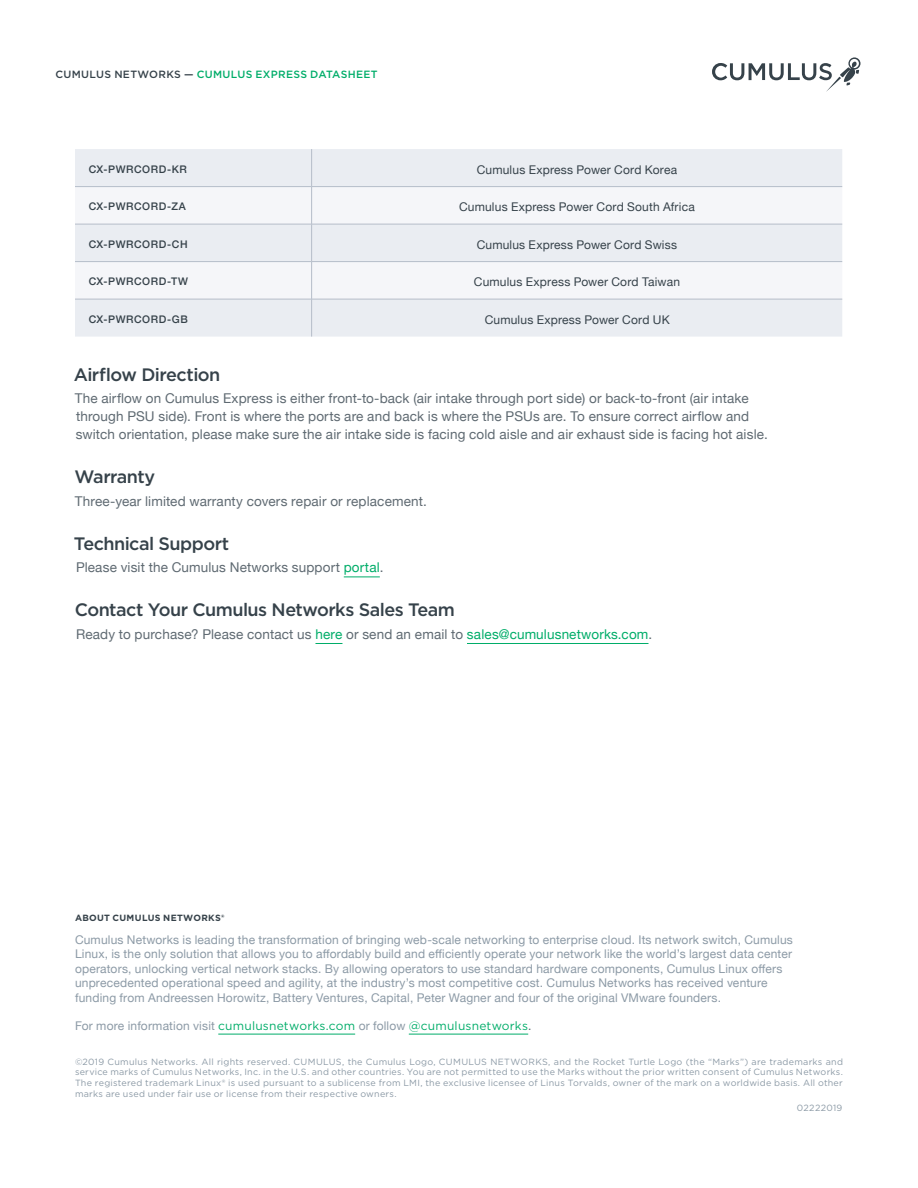
<style>
.page{position:relative;width:918px;height:1188px;background:#fff}
.page>*{position:absolute;margin:0;border:0;box-sizing:border-box;transform-origin:0 0}
.t1{font:500 18px "Gotham";letter-spacing:-.03em;color:#36424a}
.t2{font:13.5px/18px "Helvetica Neue";letter-spacing:.01em;color:#5f6a72}
.t3{font:12px/14.4px "Helvetica Neue";letter-spacing:.015em;color:#8c9aa6}
.t4{font:12px "Helvetica Neue";letter-spacing:.015em;color:#36424a}
.t5{font:12px "Gotham";letter-spacing:.015em;color:#00ad69}
.t6{font:500 10.5px "Helvetica Neue";letter-spacing:.05em;color:#36424a}
.t7{font:500 10.5px "Gotham";letter-spacing:.03em;color:#00ad69}
.t8{font:9px/10.8px "Gotham";letter-spacing:.025em;color:#8c9aa6;text-align:justify}
.t9{font:700 9px "Gotham";letter-spacing:.03em;color:#36424a}
.s1{color:#36424a}
.s2{color:#00ad69}
.s3{font-family:"Helvetica Neue";color:#8c9aa6}
.s4{font-family:"Helvetica Neue";color:#5f6a72}
</style>
<div class="page">
<svg style="left:712px;top:57px;width:149px;height:35px"></svg>
<hr style="left:218px;top:1034px;width:137px;height:1px;background:#00ad69">
<hr style="left:409px;top:1034px;width:119px;height:1px;background:#00ad69">
<hr style="left:344px;top:577px;width:36px;height:1px;background:#00ad69">
<svg style="left:315px;top:643px;width:27px;height:1px"></svg>
<hr style="left:467px;top:643px;width:182px;height:1px;background:#00ad69">
<div style="left:75px;top:149px;width:767px;height:188px;background:#eaedf2"></div>
<svg style="left:75px;top:187px;width:767px;height:112px;fill:#f5f6f9"></svg>
<hr style="left:311px;top:149px;width:1px;height:37px;background:#b5bdc9">
<hr style="left:75px;top:186px;width:237px;height:1px;background:#b5bdc9">
<hr style="left:312px;top:186px;width:530px;height:1px;background:#b5bdc9">
<hr style="left:311px;top:187px;width:1px;height:37px;background:#b5bdc9">
<hr style="left:75px;top:224px;width:237px;height:1px;background:#b5bdc9">
<hr style="left:312px;top:224px;width:530px;height:1px;background:#b5bdc9">
<hr style="left:311px;top:224px;width:1px;height:37px;background:#b5bdc9">
<hr style="left:75px;top:261px;width:237px;height:1px;background:#b5bdc9">
<hr style="left:312px;top:261px;width:530px;height:1px;background:#b5bdc9">
<hr style="left:311px;top:262px;width:1px;height:37px;background:#b5bdc9">
<hr style="left:75px;top:299px;width:237px;height:1px;background:#b5bdc9">
<hr style="left:312px;top:299px;width:530px;height:1px;background:#b5bdc9">
<hr style="left:311px;top:299px;width:1px;height:38px;background:#b5bdc9">
<p class="t7" style="left:56px;top:68px;width:324px"><span class="s1">CUMULUS NETWORKS —</span> CUMULUS EXPRESS DATASHEET</p>
<p class="t6" style="left:89px;top:161px;width:100px">CX-PWRCORD-KR</p>
<p class="t4" style="left:477px;top:161px;width:202px">Cumulus Express Power Cord Korea</p>
<p class="t6" style="left:89px;top:198px;width:99px">CX-PWRCORD-ZA</p>
<p class="t4" style="left:459px;top:198px;width:237px">Cumulus Express Power Cord South Africa</p>
<p class="t6" style="left:89px;top:236px;width:100px">CX-PWRCORD-CH</p>
<p class="t4" style="left:477px;top:236px;width:202px">Cumulus Express Power Cord Swiss</p>
<p class="t6" style="left:89px;top:273px;width:101px">CX-PWRCORD-TW</p>
<p class="t4" style="left:474px;top:273px;width:208px">Cumulus Express Power Cord Taiwan</p>
<p class="t6" style="left:89px;top:311px;width:101px">CX-PWRCORD-GB</p>
<p class="t4" style="left:485px;top:311px;width:186px">Cumulus Express Power Cord UK</p>
<h1 class="t1" style="left:74px;top:363px;width:148px">Airflow Direction</h1>
<p class="t2" style="left:75px;top:390px;width:695px">The airflow on Cumulus Express is either front-to-back (air intake through port side) or back-to-front (air intake through PSU side). Front is where the ports are and back is where the PSUs are. To ensure correct airflow and switch orientation, please make sure the air intake side is facing cold aisle and air exhaust side is facing hot aisle.</p>
<h1 class="t1" style="left:74px;top:465px;width:82px">Warranty</h1>
<p class="t2" style="left:75px;top:493px;width:354px">Three-year limited warranty covers repair or replacement.</p>
<h1 class="t1" style="left:74px;top:532px;width:157px">Technical Support</h1>
<p class="t2" style="left:76px;top:559px;width:309px">Please visit the Cumulus Networks support <span class="s2">portal</span>.</p>
<h1 class="t1" style="left:75px;top:598px;width:382px">Contact Your Cumulus Networks Sales Team</h1>
<p class="t2" style="left:76px;top:626px;width:578px">Ready to purchase? Please contact us <span class="s2">here</span> or send an email to <span class="s2">sales@cumulusnetworks.com</span>.</p>
<p class="t9" style="left:75px;top:912px;width:151px">ABOUT CUMULUS NETWORKS®</p>
<p class="t3" style="left:75px;top:933px;width:719px">Cumulus Networks is leading the transformation of bringing web-scale networking to enterprise cloud. Its network switch, Cumulus Linux, is the only solution that allows you to affordably build and efficiently operate your network like the world’s largest data center operators, unlocking vertical network stacks. By allowing operators to use standard hardware components, Cumulus Linux offers unprecedented operational speed and agility, at the industry’s most competitive cost. Cumulus Networks has received venture funding from Andreessen Horowitz, Battery Ventures, Capital, Peter Wagner and four of the original VMware founders.</p>
<p class="t5" style="left:75px;top:1018px;width:458px"><span class="s3">For more information visit</span> cumulusnetworks.com <span class="s3">or follow</span> @cumulusnetworks<span class="s4">.</span></p>
<p class="t8" style="left:75px;top:1056px;width:770px">©2019 Cumulus Networks. All rights reserved. CUMULUS, the Cumulus Logo, CUMULUS NETWORKS, and the Rocket Turtle Logo (the “Marks”) are trademarks and service marks of Cumulus Networks, Inc. in the U.S. and other countries. You are not permitted to use the Marks without the prior written consent of Cumulus Networks.<br>The registered trademark Linux® is used pursuant to a sublicense from LMI, the exclusive licensee of Linus Torvalds, owner of the mark on a worldwide basis. All other marks are used under fair use or license from their respective owners.</p>
<p class="t8" style="left:797px;top:1102px;width:47px">02222019</p>
</div>
